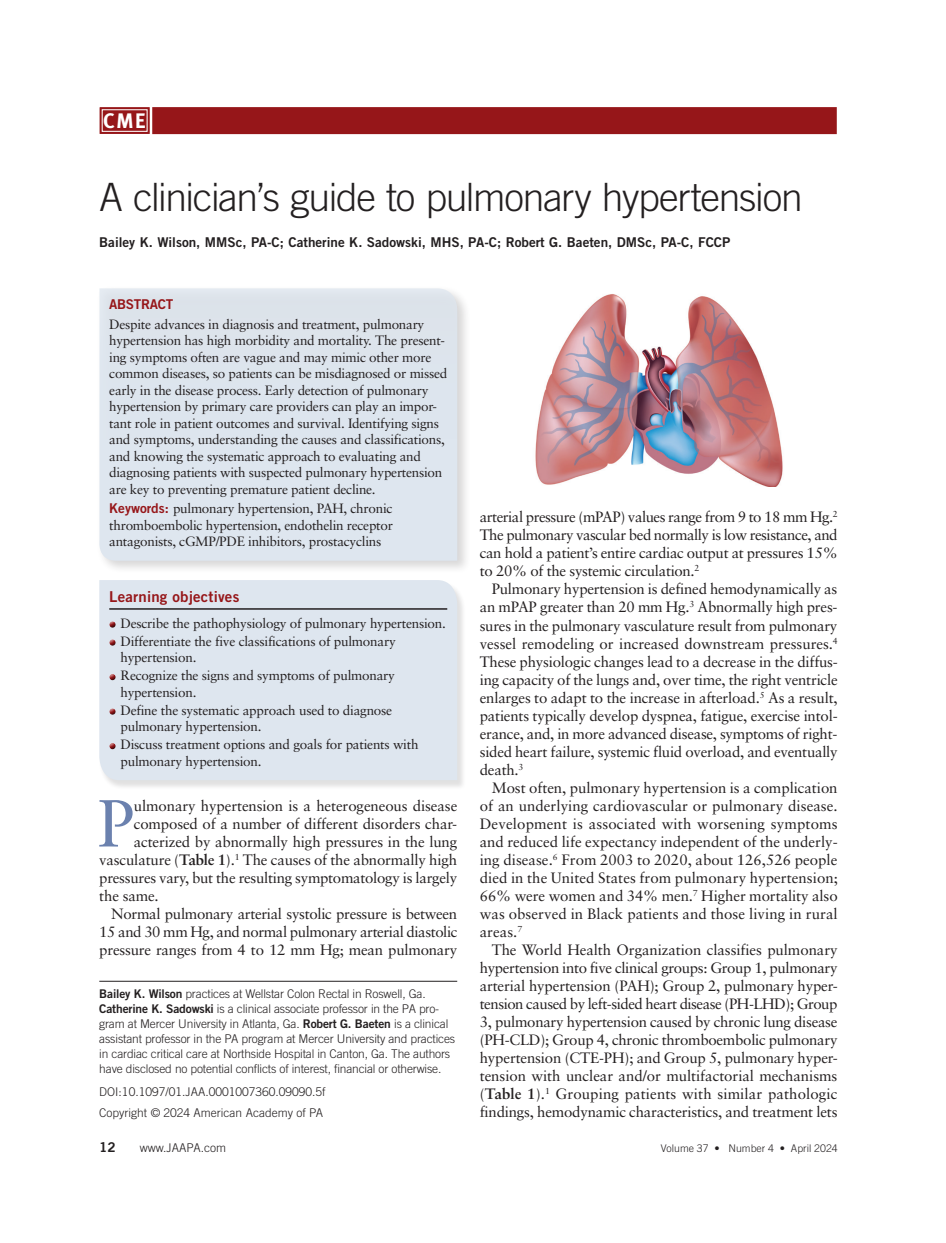
<style>
.page{position:relative;width:946px;height:1243px;background:#fff}
.page>*{position:absolute;margin:0;border:0;box-sizing:border-box;transform-origin:0 0}
.t1{font:66.6px "Sabon";color:#6b81ae}
.t2{font:300 39px "Trade Gothic";letter-spacing:-.03em;color:#231f20}
.t3{font:700 21px "Meta Plus";color:#fff}
.t4{font:15px/18px "Sabon";letter-spacing:-.015em;color:#231f20;text-align:justify}
.t5{font:15px "Trade Gothic Bold Two";letter-spacing:.015em;color:#961619}
.t6{font:13.5px/16.5px "Sabon";letter-spacing:-.02em;color:#231f20}
.t7{font:13.5px "Trade Gothic Bold Two";color:#231f20}
.t8{font:13.5px "Trade Gothic Bold Two";letter-spacing:-.02em;color:#961619}
.t9{font:300 12px/15px "Trade Gothic";letter-spacing:-.015em;color:#231f20}
.t10{font:300 10.5px "Trade Gothic";color:#231f20}
.s1{font-family:"Trade Gothic Bold Two";color:#961619}
.s2{font-weight:700}
.s3{font-family:"Trade Gothic Bold Two";font-weight:400}
</style>
<div class="page">
<svg style="left:99px;top:107px;width:55px;height:28px"></svg>
<div style="left:102px;top:109px;width:46px;height:23px;border:1px solid #fff"></div>
<div style="left:152px;top:107px;width:684px;height:27px;background:#961619"></div>
<div style="left:98px;top:581px;width:368px;height:209px;background:#231f20;opacity:.14"></div>
<div style="left:99px;top:580px;width:358px;height:200px;background:#dee6ef"></div>
<hr style="left:99px;top:981px;width:358px;height:1px;background:#231f20">
<img style="left:535px;top:294px;width:248px;height:192px">
<div style="left:96px;top:285px;width:375px;height:289px;background:#231f20;opacity:.18"></div>
<div style="left:98px;top:288px;width:359px;height:273px;background:#dde5ee"></div>
<hr style="left:109px;top:608px;width:338px;height:1px;background:#231f20">
<div style="left:107px;top:619px;width:9px;height:8px;background:#dee6ef"></div>
<div style="left:107px;top:621px;width:9px;height:7px;background:#231f20;opacity:.75"></div>
<div style="left:107px;top:637px;width:9px;height:8px;background:#dee6ef"></div>
<div style="left:107px;top:639px;width:9px;height:7px;background:#231f20;opacity:.75"></div>
<div style="left:107px;top:671px;width:9px;height:9px;background:#dee6ef"></div>
<div style="left:107px;top:673px;width:9px;height:7px;background:#231f20;opacity:.75"></div>
<div style="left:107px;top:706px;width:9px;height:8px;background:#dee6ef"></div>
<div style="left:107px;top:708px;width:9px;height:7px;background:#231f20;opacity:.75"></div>
<div style="left:107px;top:740px;width:9px;height:9px;background:#dee6ef"></div>
<div style="left:107px;top:742px;width:9px;height:7px;background:#231f20;opacity:.75"></div>
<h3 class="t3" style="left:103px;top:108px;width:44px">CME</h3>
<h2 class="t2" style="left:99px;top:174px;width:705px">A clinician’s guide to pulmonary hypertension</h2>
<p class="t7" style="left:99px;top:234px;width:632px">Bailey K. Wilson, MMSc, PA-C; Catherine K. Sadowski, MHS, PA-C; Robert G. Baeten, DMSc, PA-C, FCCP</p>
<p class="t8" style="left:109px;top:296px;width:66px">ABSTRACT</p>
<p class="t6" style="left:109px;top:316px;width:339px">Despite advances in diagnosis and treatment, pulmonary hypertension has high morbidity and mortality. The present&shy;ing symptoms often are vague and may mimic other more common diseases, so patients can be misdiagnosed or missed early in the disease process. Early detection of pulmonary hypertension by primary care providers can play an impor&shy;tant role in patient outcomes and survival. Identifying signs and symptoms, understanding the causes and classifications, and knowing the systematic approach to evaluating and diagnosing patients with suspected pulmonary hypertension are key to preventing premature patient decline.</p>
<p class="t6" style="left:109px;top:500px;width:285px;text-align:justify"><span class="s1">Keywords:</span> pulmonary hypertension, PAH, chronic thromboembolic hypertension, endothelin receptor antagonists, cGMP/PDE inhibitors, prostacyclins</p>
<p class="t5" style="left:109px;top:587px;width:132px">Learning objectives</p>
<p class="t6" style="left:120px;top:614px;width:327px;line-height:18px">Describe the pathophysiology of pulmonary hypertension.<br>Differentiate the five classifications of pulmonary</p>
<p class="t6" style="left:120px;top:648px;width:276px;line-height:18px">hypertension.<br>Recognize the signs and symptoms of pulmonary</p>
<p class="t6" style="left:120px;top:683px;width:273px;line-height:18px">hypertension.<br>Define the systematic approach used to diagnose</p>
<p class="t6" style="left:120px;top:717px;width:299px;line-height:18px">pulmonary hypertension.<br>Discuss treatment options and goals for patients with</p>
<p class="t6" style="left:120px;top:752px;width:142px">pulmonary hypertension.</p>
<h1 class="t1" style="left:98px;top:783px;width:39px">P</h1>
<p class="t4" style="left:134px;top:796px;width:325px">ulmonary hypertension is a heterogeneous disease</p>
<p class="t4" style="left:134px;top:814px;width:325px">composed of a number of different disorders char-</p>
<p class="t4" style="left:134px;top:832px;width:325px">acterized by abnormally high pressures in the lung</p>
<p class="t4" style="left:99px;top:850px;width:359px">vasculature (<span class="s2">Table 1</span>).<sup>1</sup> The causes of the abnormally high</p>
<p class="t4" style="left:99px;top:868px;width:359px">pressures vary, but the resulting symptomatology is largely</p>
<p class="t4" style="left:99px;top:886px;width:61px">the same.</p>
<p class="t4" style="left:111px;top:904px;width:347px">Normal pulmonary arterial systolic pressure is between</p>
<p class="t4" style="left:99px;top:922px;width:359px">15 and 30 mm Hg, and normal pulmonary arterial diastolic</p>
<p class="t4" style="left:99px;top:940px;width:359px">pressure ranges from 4 to 12 mm Hg; mean pulmonary</p>
<p class="t9" style="left:99px;top:986px;width:357px"><span class="s3">Bailey K. Wilson</span> practices at Wellstar Colon Rectal in Roswell, Ga.<br><span class="s3">Catherine K. Sadowski</span> is a clinical associate professor in the PA pro&shy;gram at Mercer University in Atlanta, Ga. <span class="s3">Robert G. Baeten</span> is a clinical assistant professor in the PA program at Mercer University and practices in cardiac critical care at Northside Hospital in Canton, Ga. The authors have disclosed no potential conflicts of interest, financial or otherwise.</p>
<p class="t9" style="left:99px;top:1080px;width:228px;line-height:21px">DOI:10.1097/01.JAA.0001007360.09090.5f<br>Copyright © 2024 American Academy of PA</p>
<p class="t4" style="left:480px;top:508px;width:359px">arterial pressure (mPAP) values range from 9 to 18 mm Hg.<sup>2<br></sup>The pulmonary vascular bed normally is low resistance, and can hold a patient’s entire cardiac output at pressures 15% to 20% of the systemic circulation.<sup>2</sup></p>
<p class="t4" style="left:480px;top:580px;width:360px;text-indent:12px">Pulmonary hypertension is defined hemodynamically as an mPAP greater than 20 mm Hg.<sup>3</sup> Abnormally high pres&shy;sures in the pulmonary vasculature result from pulmonary vessel remodeling or increased downstream pressures.<sup>4<br></sup>These physiologic changes lead to a decrease in the diffus&shy;ing capacity of the lungs and, over time, the right ventricle enlarges to adapt to the increase in afterload.<sup>5</sup> As a result, patients typically develop dyspnea, fatigue, exercise intol&shy;erance, and, in more advanced disease, symptoms of right&shy;sided heart failure, systemic fluid overload, and eventually death.<sup>3</sup></p>
<p class="t4" style="left:480px;top:778px;width:360px;text-indent:12px">Most often, pulmonary hypertension is a complication of an underlying cardiovascular or pulmonary disease.<br>Development is associated with worsening symptoms and reduced life expectancy independent of the underly&shy;ing disease.<sup>6</sup> From 2003 to 2020, about 126,526 people died in the United States from pulmonary hypertension; 66% were women and 34% men.<sup>7</sup> Higher mortality also was observed in Black patients and those living in rural areas.<sup>7</sup></p>
<p class="t4" style="left:480px;top:940px;width:359px;text-indent:12px">The World Health Organization classifies pulmonary hypertension into five clinical groups: Group 1, pulmonary arterial hypertension (PAH); Group 2, pulmonary hyper&shy;tension caused by left-sided heart disease (PH-LHD); Group 3, pulmonary hypertension caused by chronic lung disease (PH-CLD); Group 4, chronic thromboembolic pulmonary hypertension (CTE-PH); and Group 5, pulmonary hyper&shy;tension with unclear and/or multifactorial mechanisms (<span class="s2">Table 1</span>).<sup>1</sup> Grouping patients with similar pathologic findings, hemodynamic characteristics, and treatment lets</p>
<p class="t7" style="left:99px;top:1138px;width:18px">12</p>
<p class="t9" style="left:140px;top:1139px;width:88px">www.JAAPA.com</p>
<p class="t10" style="left:661px;top:1141px;width:178px">Volume 37 • Number 4 • April 2024</p>
</div>
